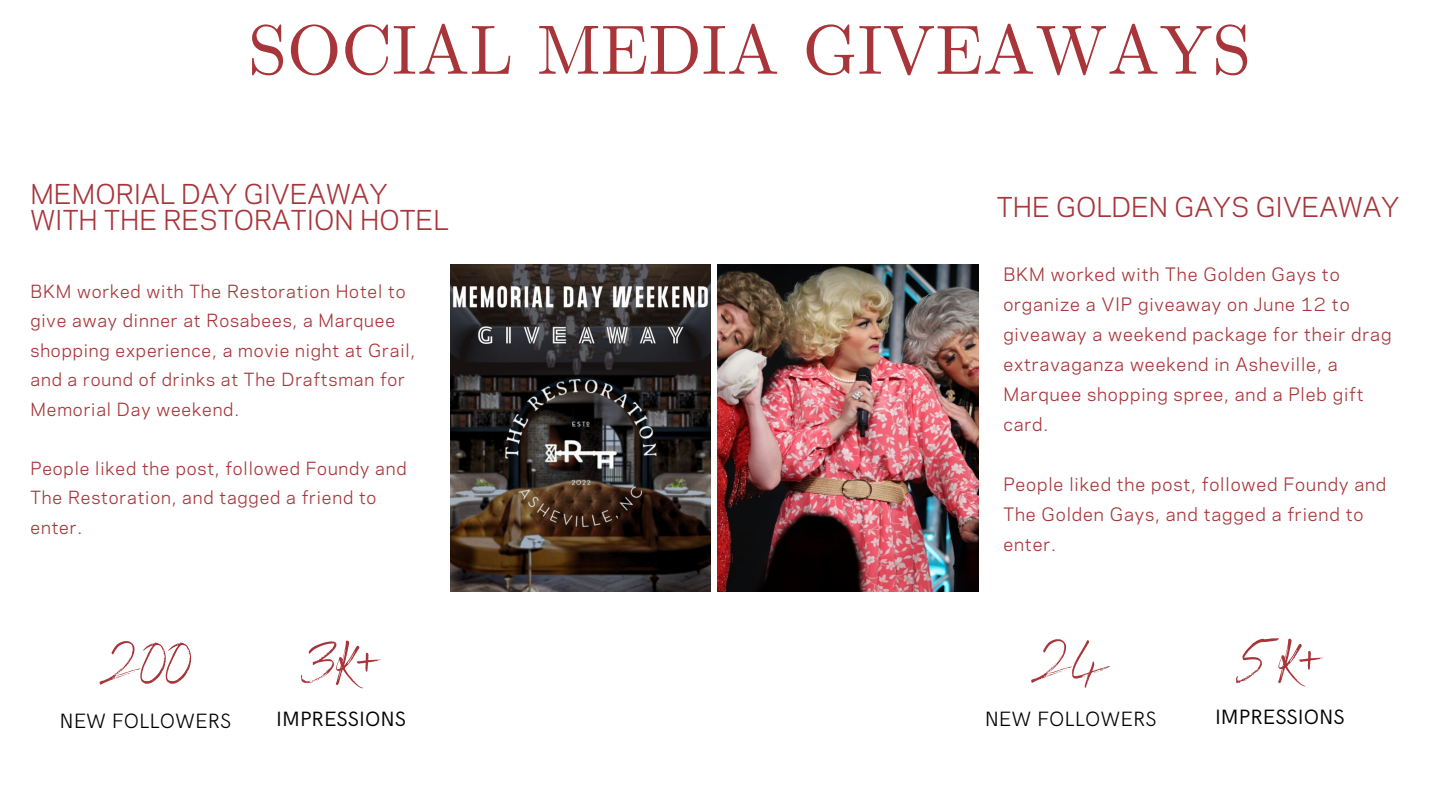
<style>
.page{position:relative;width:1440px;height:810px;background:#fff}
.page>*{position:absolute;margin:0;border:0;box-sizing:border-box;transform-origin:0 0}
.t1{font:70px "CMU Serif";color:#a7353a}
.t2{font:58.3px "Benedict";color:#a7353a}
.t3{font:25.7px/25.5px "Galaxie Polaris";color:#a7353a}
.t4{font:300 20.8px "HK Grotesk";color:#000}
.t5{font:20.8px "HK Grotesk";color:#000}
.t6{font:17.3px/30px "Galaxie Polaris";letter-spacing:.05em;color:#a7353a}
.t7{font:17px/29.5px "Galaxie Polaris";letter-spacing:.05em;color:#a7353a}
</style>
<div class="page">
<img style="left:450px;top:264px;width:260px;height:328px">
<img style="left:718px;top:264px;width:260px;height:328px">
<p class="t1" style="left:248px;top:8px;width:1004px">SOCIAL MEDIA GIVEAWAYS</p>
<p class="t3" style="left:30px;top:179px;width:420px">MEMORIAL DAY GIVEAWAY<br>WITH THE RESTORATION HOTEL</p>
<p class="t7" style="left:30px;top:275px;width:386px">BKM worked with The Restoration Hotel to give away dinner at Rosabees, a Marquee shopping experience, a movie night at Grail, and a round of drinks at The Draftsman for Memorial Day weekend.</p>
<p class="t7" style="left:30px;top:452px;width:378px">People liked the post, followed Foundy and<br>The Restoration, and tagged a friend to enter.</p>
<p class="t2" style="left:99px;top:630px;width:93px">200</p>
<p class="t4" style="left:59px;top:709px;width:173px">NEW FOLLOWERS</p>
<p class="t2" style="left:301px;top:628px;width:82px">3K+</p>
<p class="t5" style="left:276px;top:707px;width:131px">IMPRESSIONS</p>
<p class="t3" style="left:997px;top:191px;width:404px">THE GOLDEN GAYS GIVEAWAY</p>
<p class="t6" style="left:1003px;top:257px;width:389px">BKM worked with The Golden Gays to organize a VIP giveaway on June 12 to giveaway a weekend package for their drag extravaganza weekend in Asheville, a<br>Marquee shopping spree, and a Pleb gift card.</p>
<p class="t6" style="left:1003px;top:467px;width:384px">People liked the post, followed Foundy and<br>The Golden Gays, and tagged a friend to enter.</p>
<p class="t2" style="left:1031px;top:628px;width:81px">24</p>
<p class="t4" style="left:985px;top:707px;width:173px">NEW FOLLOWERS</p>
<p class="t2" style="left:1236px;top:626px;width:89px">5K+</p>
<p class="t5" style="left:1215px;top:706px;width:131px">IMPRESSIONS</p>
</div>
